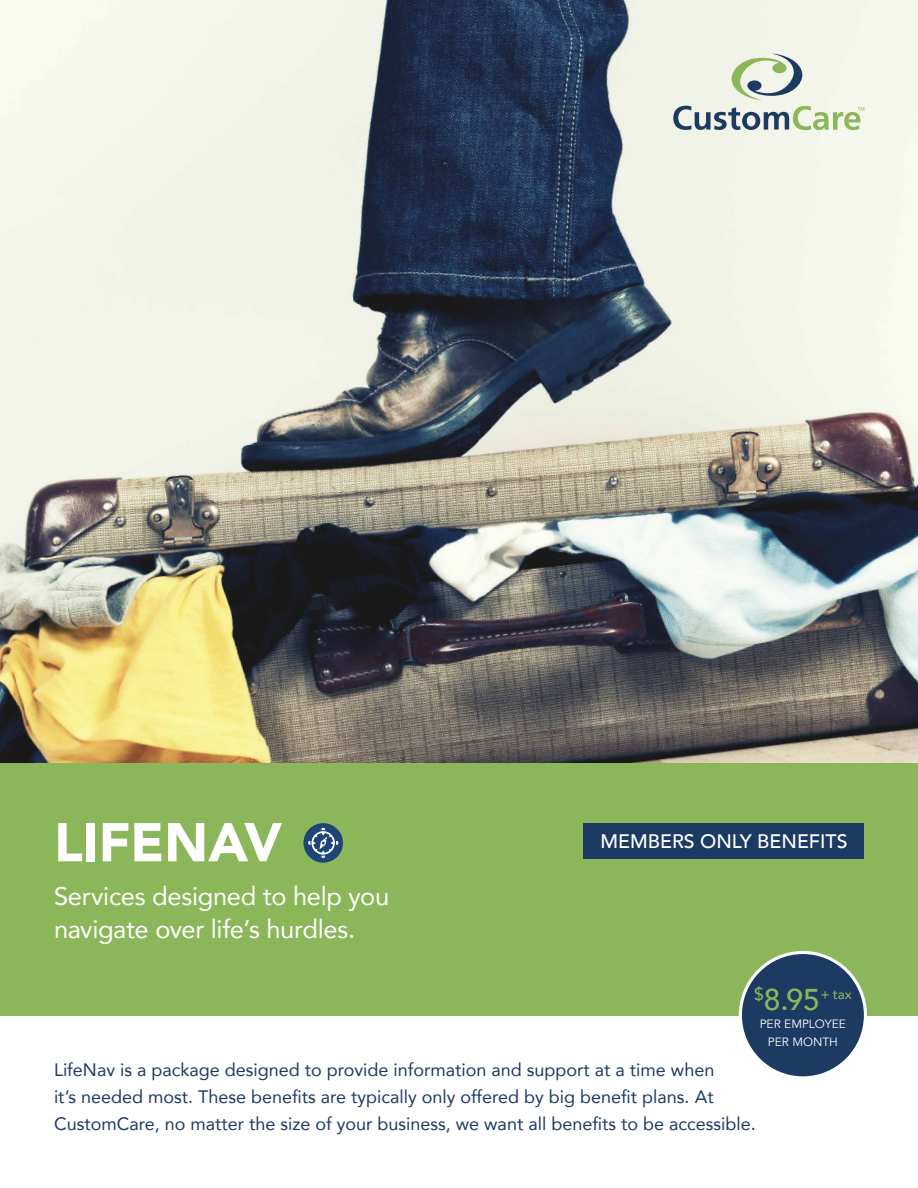
<style>
.page{position:relative;width:918px;height:1188px;background:#fff}
.page>*{position:absolute;margin:0;border:0;box-sizing:border-box;transform-origin:0 0}
.t1{font:900 54px "Avenir";letter-spacing:-.005em;color:#fff}
.t2{font:500 30px "Avenir";color:#8bb659}
.t3{font:25.5px/33px "Avenir";letter-spacing:-.015em;color:#fff}
.t4{font:500 19.5px "Avenir";color:#fff}
.t5{font:18px/27px "Avenir";color:#1d3a63}
.t6{font:500 13.5px "Avenir";color:#8bb659}
.t7{font:12px/18px "Avenir";color:#fff;text-align:center}
</style>
<div class="page">
<img style="left:0;top:0;width:918px;height:763px">
<div style="left:0;top:763px;width:918px;height:252px;background:#8bb659"></div>
<svg style="left:673px;top:106px;width:191px;height:24px;background:#b1bfb5"></svg>
<svg style="left:732px;top:54px;width:70px;height:46px;background:#bfccbc"></svg>
<div style="left:583px;top:823px;width:281px;height:36px;background:#1d3a63"></div>
<div style="left:740px;top:952px;width:125px;height:126px;background:#1d3a63;border-radius:50%"></div>
<div style="left:739px;top:951px;width:128px;height:128px;border:3px solid #fff;border-radius:50%"></div>
<svg style="left:303px;top:823px;width:40px;height:40px"></svg>
<svg style="left:308px;top:828px;width:30px;height:30px"></svg>
<h1 class="t1" style="left:54px;top:796px;width:230px">LIFENAV</h1>
<h3 class="t3" style="left:54px;top:879px;width:337px">Services designed to help you navigate over life’s hurdles.</h3>
<p class="t4" style="left:601px;top:824px;width:248px">MEMBERS ONLY BENEFITS</p>
<h2 class="t2" style="left:754px;top:973px;width:67px"><sup>$</sup>8.95</h2>
<p class="t6" style="left:821px;top:983px;width:32px">+ tax</p>
<p class="t7" style="left:760px;top:1015px;width:88px">PER EMPLOYEE<br>PER MONTH</p>
<p class="t5" style="left:54px;top:1056px;width:703px">LifeNav is a package designed to provide information and support at a time when<br>it’s needed most. These benefits are typically only offered by big benefit plans. At<br>CustomCare, no matter the size of your business, we want all benefits to be accessible.</p>
</div>
